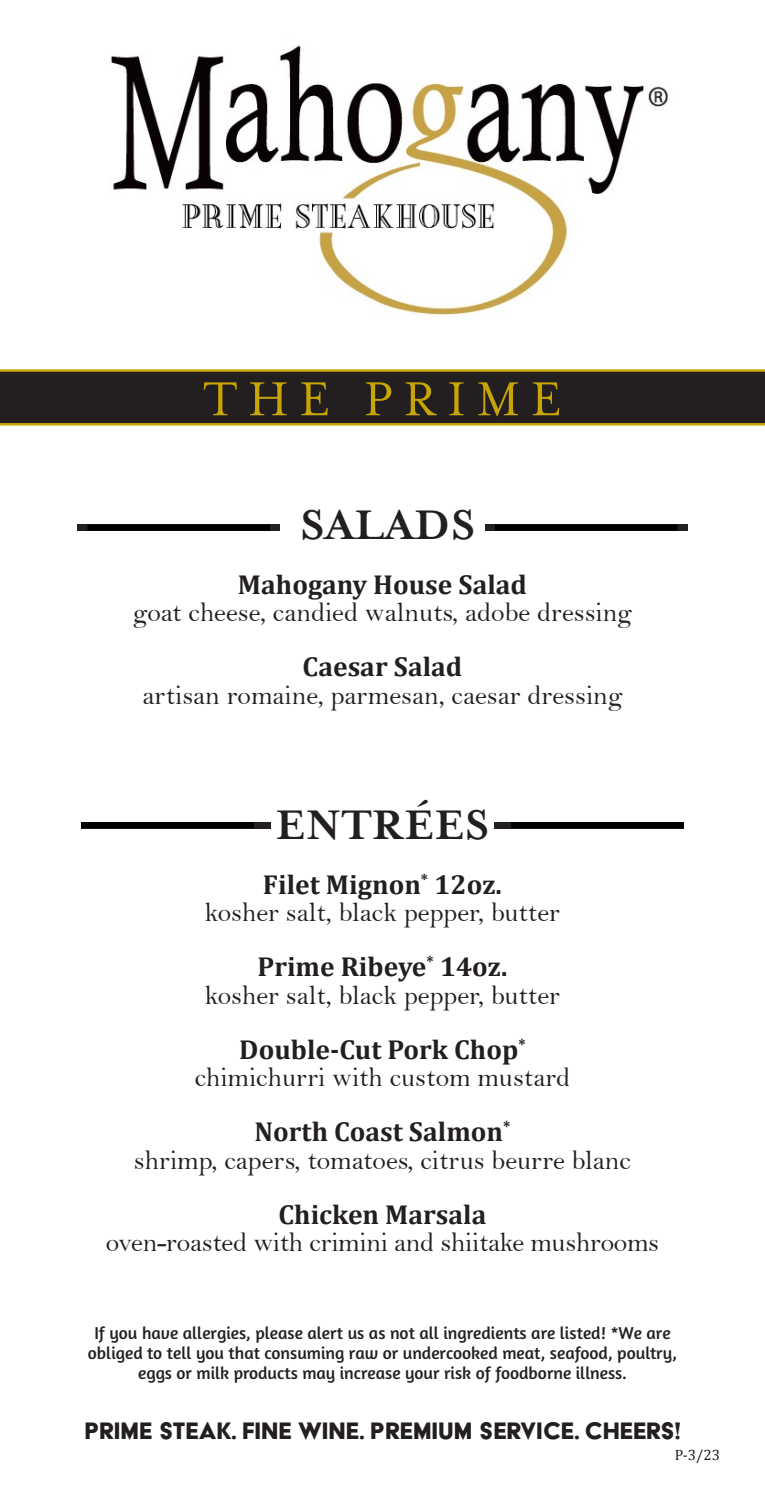
<style>
.page{position:relative;width:765px;height:1485px;background:#fff}
.page>*{position:absolute;margin:0;border:0;box-sizing:border-box;transform-origin:0 0}
.t1{font:54.75px "Mrs Eaves OT";letter-spacing:.2em;color:#c8a506}
.t2{font:700 47.5px "Mrs Eaves OT";color:#231f20}
.t3{font:27.5px "Bell";color:#231f20}
.t4{font:700 27.5px "Cambria";color:#231f20}
.t5{font:27.5px "Acier BAT Text Solid";color:#231f20}
.t6{font:17.5px "Amaranth";color:#231f20}
.t7{font:15px "Cambria";color:#231f20}
</style>
<div class="page">
<img style="left:111px;top:45px;width:557px;height:271px">
<svg style="left:0;top:369px;width:765px;height:57px;background:#342d20"></svg>
<svg style="left:78px;top:525px;width:202px;height:6px"></svg>
<div style="left:91px;top:525px;width:176px;height:6px;background:#000"></div>
<svg style="left:485px;top:525px;width:203px;height:6px"></svg>
<div style="left:498px;top:525px;width:176px;height:6px;background:#000"></div>
<svg style="left:251px;top:822px;width:20px;height:6px"></svg>
<div style="left:81px;top:822px;width:170px;height:6px;background:#000"></div>
<svg style="left:494px;top:822px;width:20px;height:6px"></svg>
<div style="left:514px;top:822px;width:170px;height:6px;background:#000"></div>
<p class="t1" style="left:203px;top:368px;width:360px">THE PRIME</p>
<p class="t2" style="left:300px;top:497px;width:177px">SALADS</p>
<p class="t4" style="left:238px;top:568px;width:291px">Mahogany House Salad</p>
<p class="t3" style="left:133px;top:596px;width:501px">goat cheese, candied walnuts, adobe dressing</p>
<p class="t4" style="left:303px;top:650px;width:161px">Caesar Salad</p>
<p class="t3" style="left:142px;top:679px;width:482px">artisan romaine, parmesan, caesar dressing</p>
<p class="t2" style="left:275px;top:797px;width:216px">ENTRÉES</p>
<p class="t4" style="left:263px;top:868px;width:241px">Filet Mignon<sup>*</sup> 12oz.</p>
<p class="t3" style="left:205px;top:896px;width:357px">kosher salt, black pepper, butter</p>
<p class="t4" style="left:257px;top:950px;width:252px">Prime Ribeye<sup>*</sup> 14oz.</p>
<p class="t3" style="left:205px;top:979px;width:357px">kosher salt, black pepper, butter</p>
<p class="t4" style="left:239px;top:1033px;width:288px">Double-Cut Pork Chop<sup>*</sup></p>
<p class="t3" style="left:195px;top:1061px;width:377px">chimichurri with custom mustard</p>
<p class="t4" style="left:255px;top:1115px;width:257px">North Coast Salmon<sup>*</sup></p>
<p class="t3" style="left:134px;top:1144px;width:499px">shrimp, capers, tomatoes, citrus beurre blanc</p>
<p class="t4" style="left:279px;top:1198px;width:209px">Chicken Marsala</p>
<p class="t3" style="left:106px;top:1226px;width:555px">oven-roasted with crimini and shiitake mushrooms</p>
<p class="t6" style="left:94px;top:1323px;width:578px">If you have allergies, please alert us as not all ingredients are listed! *We are</p>
<p class="t6" style="left:88px;top:1343px;width:591px">obliged to tell you that consuming raw or undercooked meat, seafood, poultry,</p>
<p class="t6" style="left:138px;top:1363px;width:490px">eggs or milk products may increase your risk of foodborne illness.</p>
<p class="t5" style="left:84px;top:1416px;width:598px">PRIME STEAK. FINE WINE. PREMIUM SERVICE. CHEERS!</p>
<p class="t7" style="left:675px;top:1446px;width:47px">P-3/23</p>
</div>
